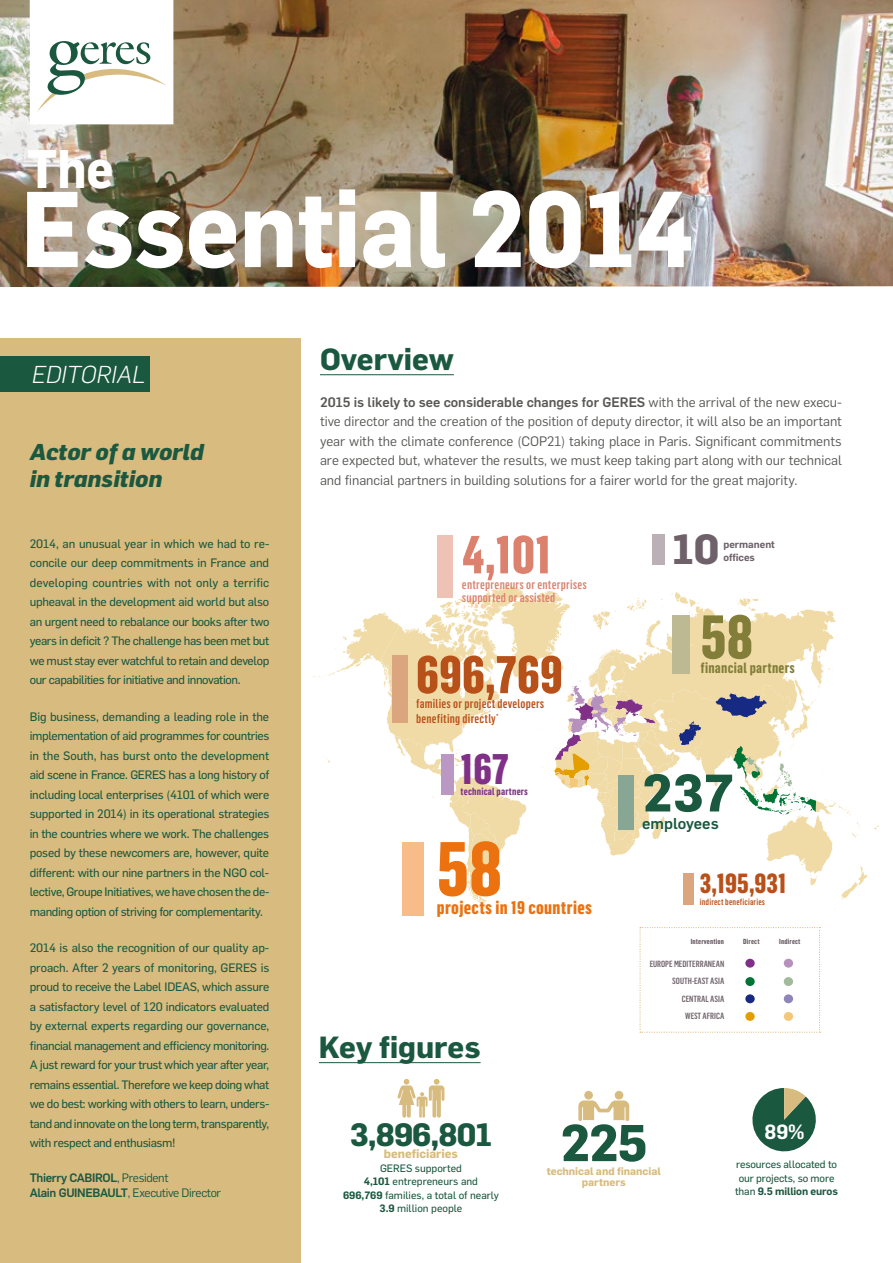
<style>
.page{position:relative;width:893px;height:1263px;background:#fff}
.page>*{position:absolute;margin:0;border:0;box-sizing:border-box;transform-origin:0 0}
.t1{font:700 105.45px "Flama";color:#fff;scale:.91 1}
.t2{font:800 75px "Flama Condensed";color:#ec7210}
.t3{font:800 60.45px "Flama Condensed";color:#827e39}
.t4{font:700 53.25px "Flama";color:#fff;scale:.91 1}
.t5{font:800 52.5px "Flama Condensed";color:#dc816e}
.t6{font:800 52.05px "Flama Condensed";color:#b85019}
.t7{font:700 51.75px "Flama";color:#1b5840}
.t8{font:700 50.7px "Flama";color:#1b5840}
.t9{font:800 42px "Flama Condensed";color:#803187}
.t10{font:700 41.4px "Flama";color:#6e6169}
.t11{font:700 31.65px "Flama";letter-spacing:-.03em;color:#1b5840}
.t12{font:700 30px "Flama";color:#1b5840}
.t13{font:800 27.15px "Flama Condensed";color:#b85019}
.t14{font:italic 300 24px "Flama";color:#fff}
.t15{font:italic 800 22.5px/27px "Flama";color:#1b5840}
.t16{font:600 20.1px "Flama";color:#fff}
.t17{font:800 18px "Flama Condensed";letter-spacing:.02em;color:#ec7210}
.t18{font:500 15.45px "Flama";color:#1b5840}
.t19{font:700 14.55px "Flama Condensed";letter-spacing:.02em;color:#827e39}
.t20{font:13.5px/19.5px "Flama";color:#585755;text-align:justify}
.t21{font:500 12.6px/12.6px "Flama Condensed";letter-spacing:.02em;color:#dc816e}
.t22{font:500 12.45px/15px "Flama Condensed";letter-spacing:.02em;color:#b85019}
.t23{font:12px/19.5px "Flama Basic";letter-spacing:-.03em;color:#1b5840;text-align:justify}
.t24{font:500 12px/14.7px "Flama";letter-spacing:-.03em;color:#1b5840}
.t25{font:700 12px "Flama";color:#d8bc7f}
.t26{font:10.5px/13.5px "Flama Basic";color:#1b5840;text-align:center}
.t27{font:700 10.5px "Flama";color:#d8bc7f}
.t28{font:600 10.5px "Flama";letter-spacing:-.01em;color:#1b5840}
.t29{font:700 10.05px "Flama Condensed";letter-spacing:.02em;color:#803187}
.t30{font:600 10.05px/13.5px "Flama";color:#6e6169}
.t31{font:500 8.85px "Flama Condensed";color:#6e6169}
.t32{font:500 8.85px "Flama Condensed";letter-spacing:.02em;color:#b85019}
.t33{font:800 7.2px "Flama Condensed";letter-spacing:.02em;color:#6e6169}
.s1{font-weight:400}
.s2{font-weight:500}
.s3{font-family:"Flama";font-weight:600}
.s4{font-family:"Flama Basic";font-weight:400}
</style>
<div class="page">
<div style="left:0;top:338px;width:300px;height:925px;background:#d8bc7f"></div>
<img style="left:0;top:0;width:893px;height:287px">
<hr style="left:320px;top:374px;width:134px;height:1px;background:#1b5840">
<hr style="left:319px;top:1062px;width:162px;height:1px;background:#1b5840">
<svg style="left:30px;top:0;width:143px;height:124px"></svg>
<div style="left:615px;top:1091px;width:8px;height:8px;background:#d8bc7f;border-radius:50%"></div>
<div style="left:584px;top:1091px;width:9px;height:8px;background:#d8bc7f;border-radius:50%"></div>
<svg style="left:578px;top:1100px;width:51px;height:21px"></svg>
<svg style="left:397px;top:1079px;width:47px;height:39px"></svg>
<svg style="left:752px;top:1088px;width:64px;height:64px"></svg>
<div style="left:0;top:356px;width:150px;height:35px;background:#1b5840"></div>
<svg style="left:639px;top:927px;width:181px;height:106px"></svg>
<div style="left:649px;top:937px;width:78px;height:87px;background:#fff"></div>
<div style="left:739px;top:937px;width:25px;height:87px;background:#fff"></div>
<div style="left:775px;top:937px;width:25px;height:87px;background:#fff"></div>
<div style="left:745px;top:959px;width:10px;height:9px;background:#803187;border-radius:50%"></div>
<div style="left:784px;top:959px;width:9px;height:9px;background:#b791be;border-radius:50%"></div>
<div style="left:745px;top:977px;width:10px;height:9px;background:#007434;border-radius:50%"></div>
<div style="left:784px;top:977px;width:9px;height:9px;background:#a0ba9b;border-radius:50%"></div>
<div style="left:745px;top:994px;width:10px;height:9px;background:#162983;border-radius:50%"></div>
<div style="left:784px;top:994px;width:9px;height:9px;background:#9085ba;border-radius:50%"></div>
<div style="left:745px;top:1012px;width:10px;height:9px;background:#e49e00;border-radius:50%"></div>
<div style="left:784px;top:1012px;width:9px;height:9px;background:#f3c87a;border-radius:50%"></div>
<svg style="left:313px;top:586px;width:555px;height:324px"></svg>
<div style="left:392px;top:656px;width:15px;height:67px;background:#dba57d"></div>
<div style="left:683px;top:874px;width:10px;height:31px;background:#dba57d"></div>
<div style="left:438px;top:535px;width:15px;height:63px;background:#eec2b4"></div>
<div style="left:441px;top:754px;width:12px;height:41px;background:#bb98c3"></div>
<div style="left:672px;top:615px;width:18px;height:58px;background:#bdb993"></div>
<div style="left:402px;top:842px;width:22px;height:74px;background:#f8bc88"></div>
<div style="left:618px;top:775px;width:15px;height:54px;background:#88a694"></div>
<div style="left:653px;top:534px;width:12px;height:30px;background:#bab0b6"></div>
<h3 class="t4" style="left:27px;top:131px;width:97px">The</h3>
<h1 class="t1" style="left:21px;top:153px;width:741px">Essential 2014</h1>
<h3 class="t14" style="left:32px;top:359px;width:115px">EDITORIAL</h3>
<h3 class="t15" style="left:30px;top:437px;width:176px">Actor of a world in transition</h3>
<p class="t23" style="left:30px;top:533px;width:241px">2014, an unusual year in which we had to re&shy;concile our deep commitments in France and developing countries with not only a terrific upheaval in the development aid world but also an urgent need to rebalance our books after two years in deficit ? The challenge has been met but we must stay ever watchful to retain and develop our capabilities for initiative and innovation.</p>
<p class="t23" style="left:30px;top:706px;width:241px">Big business, demanding a leading role in the implementation of aid programmes for countries in the South, has burst onto the development aid scene in France. GERES has a long history of including local enterprises (4101 of which were supported in 2014) in its operational strategies in the countries where we work. The challenges posed by these newcomers are, however, quite different: with our nine partners in the NGO col&shy;lective, Groupe Initiatives, we have chosen the de&shy;manding option of striving for complementarity.</p>
<p class="t23" style="left:30px;top:937px;width:241px">2014 is also the recognition of our quality ap&shy;proach. After 2 years of monitoring, GERES is proud to receive the Label IDEAS, which assure a satisfactory level of 120 indicators evaluated by external experts regarding our governance, financial management and efficiency monitoring.<br>A just reward for your trust which year after year, remains essential. Therefore we keep doing what we do best: working with others to learn, unders&shy;tand and innovate on the long term, transparently, with respect and enthusiasm!</p>
<p class="t24" style="left:30px;top:1169px;width:193px">Thierry CABIROL<span class="s1">, President<br></span>Alain GUINEBAULT<span class="s1">, Executive Director</span></p>
<h3 class="t12" style="left:320px;top:338px;width:135px">Overview</h3>
<p class="t20" style="left:320px;top:391px;width:523px"><span class="s2">2015 is likely to see considerable changes for GERES</span> with the arrival of the new execu&shy;tive director and the creation of the position of deputy director, it will also be an important year with the climate conference (COP21) taking place in Paris. Significant commitments are expected but, whatever the results, we must keep taking part along with our technical and financial partners in building solutions for a fairer world for the great majority.</p>
<h3 class="t5" style="left:462px;top:521px;width:91px">4,101</h3>
<p class="t21" style="left:462px;top:578px;width:127px">entrepreneurs or enterprises supported or assisted</p>
<h3 class="t6" style="left:416px;top:641px;width:148px">696,769</h3>
<p class="t22" style="left:416px;top:696px;width:130px">families or project developers benefiting directly<sup>*</sup></p>
<h3 class="t9" style="left:461px;top:743px;width:50px">167</h3>
<p class="t29" style="left:461px;top:785px;width:69px">technical partners</p>
<h2 class="t2" style="left:437px;top:821px;width:67px">58</h2>
<h3 class="t17" style="left:437px;top:896px;width:157px">projects in 19 countries</h3>
<h3 class="t12" style="left:319px;top:1026px;width:163px">Key figures</h3>
<h3 class="t10" style="left:672px;top:519px;width:49px">10</h3>
<p class="t30" style="left:723px;top:537px;width:53px">permanent offices</p>
<h3 class="t3" style="left:700px;top:598px;width:54px">58</h3>
<p class="t19" style="left:700px;top:659px;width:96px">financial partners</p>
<h3 class="t7" style="left:642px;top:755px;width:94px">237</h3>
<p class="t18" style="left:642px;top:812px;width:78px">employees</p>
<h3 class="t13" style="left:700px;top:866px;width:88px">3,195,931</h3>
<p class="t32" style="left:700px;top:896px;width:67px">indirect beneficiaries</p>
<p class="t33" style="left:691px;top:937px;width:35px">Intervention</p>
<p class="t33" style="left:743px;top:937px;width:18px">Direct</p>
<p class="t33" style="left:779px;top:937px;width:23px">Indirect</p>
<p class="t31" style="left:650px;top:958px;width:76px">EUROPE MEDITERRANEAN</p>
<p class="t31" style="left:672px;top:976px;width:54px">SOUTH-EAST ASIA</p>
<p class="t31" style="left:682px;top:993px;width:44px">CENTRAL ASIA</p>
<p class="t31" style="left:685px;top:1010px;width:41px">WEST AFRICA</p>
<h3 class="t11" style="left:350px;top:1111px;width:144px">3,896,801</h3>
<p class="t25" style="left:384px;top:1145px;width:76px">beneficiaries</p>
<p class="t26" style="left:343px;top:1161px;width:157px">GERES supported<br><span class="s3">4,101</span> entrepreneurs and<br><span class="s3">696,769</span> families, a total of nearly<br><span class="s3">3.9</span> million people</p>
<p class="t26" style="left:736px;top:1157px;width:102px;text-align:left">resources allocated to our projects, so more</p>
<h3 class="t16" style="left:764px;top:1117px;width:42px">89%</h3>
<h3 class="t8" style="left:560px;top:1106px;width:89px">225</h3>
<p class="t27" style="left:582px;top:1174px;width:45px">partners</p>
<p class="t27" style="left:547px;top:1164px;width:116px">technical and financial</p>
<p class="t28" style="left:735px;top:1184px;width:104px"><span class="s4">than</span> 9.5 million euros</p>
</div>
